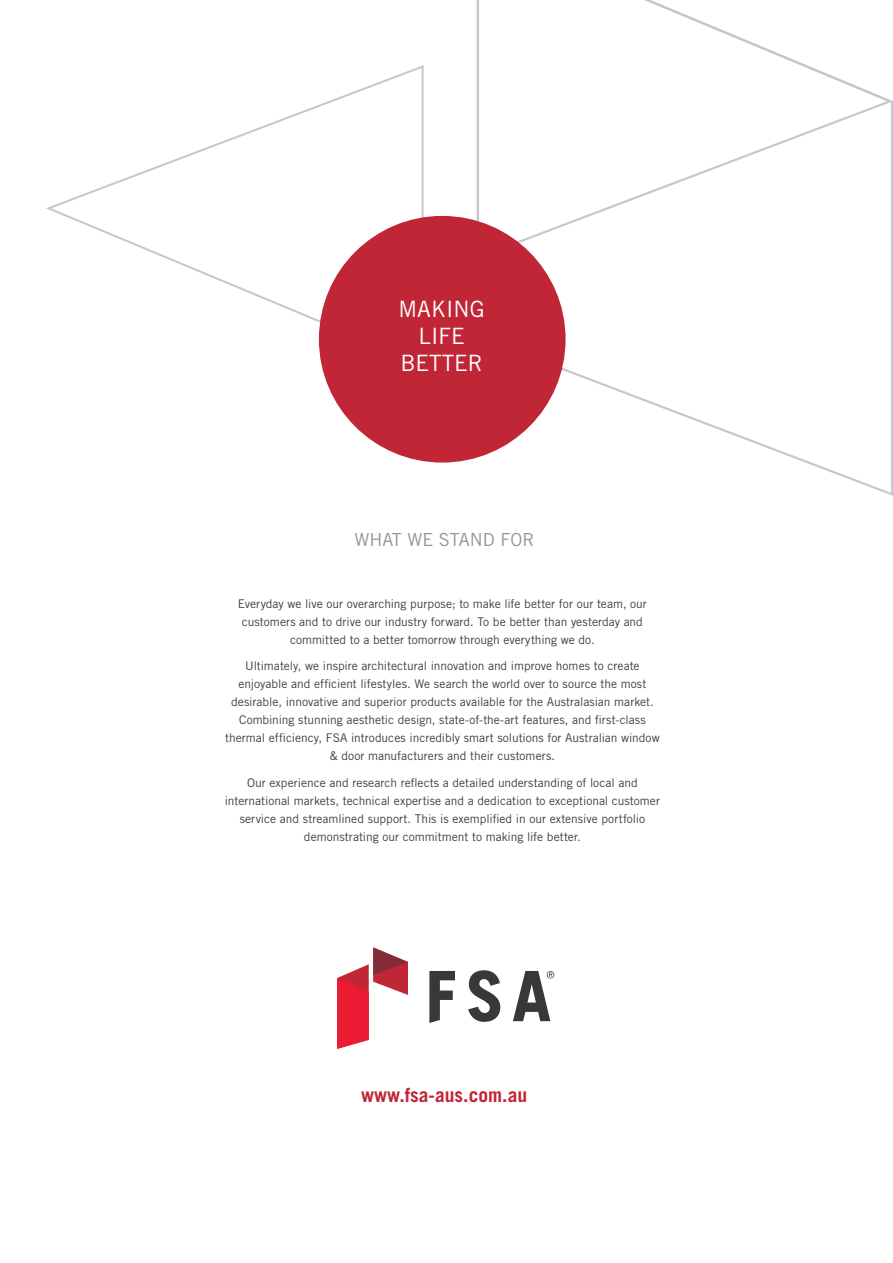
<style>
.page{position:relative;width:893px;height:1263px;background:#fff}
.page>*{position:absolute;margin:0;border:0;box-sizing:border-box;transform-origin:0 0}
.t1{font:22.5px/27px "Trade Gothic LT Std";color:#fff;text-align:center}
.t2{font:700 19.5px "Trade Gothic LT Std";color:#c02636}
.t3{font:18px "Trade Gothic LT Std";color:#939598}
.t4{font:12px/18px "Trade Gothic LT Std";color:#3e3e3f;text-align:center}
</style>
<div class="page">
<svg style="left:537px;top:259px;width:356px;height:237px"></svg>
<svg style="left:477px;top:0;width:416px;height:259px"></svg>
<svg style="left:46px;top:65px;width:378px;height:301px"></svg>
<div style="left:319px;top:216px;width:247px;height:247px;background:#c02636;border-radius:50%"></div>
<svg style="left:337px;top:947px;width:71px;height:102px"></svg>
<svg style="left:468px;top:970px;width:32px;height:52px"></svg>
<svg style="left:429px;top:971px;width:26px;height:52px"></svg>
<svg style="left:513px;top:971px;width:41px;height:50px"></svg>
<h1 class="t1" style="left:399px;top:295px;width:88px">MAKING<br>LIFE<br>BETTER</h1>
<h3 class="t3" style="left:354px;top:529px;width:181px">WHAT WE STAND FOR</h3>
<p class="t4" style="left:238px;top:594px;width:410px">Everyday we live our overarching purpose; to make life better for our team, our customers and to drive our industry forward. To be better than yesterday and committed to a better tomorrow through everything we do.</p>
<p class="t4" style="left:225px;top:657px;width:436px">Ultimately, we inspire architectural innovation and improve homes to create enjoyable and efficient lifestyles. We search the world over to source the most desirable, innovative and superior products available for the Australasian market.<br>Combining stunning aesthetic design, state-of-the-art features, and first-class thermal efficiency, FSA introduces incredibly smart solutions for Australian window &amp; door manufacturers and their customers.</p>
<p class="t4" style="left:225px;top:773px;width:437px">Our experience and research reflects a detailed understanding of local and international markets, technical expertise and a dedication to exceptional customer service and streamlined support. This is exemplified in our extensive portfolio demonstrating our commitment to making life better.</p>
<h2 class="t2" style="left:361px;top:1083px;width:168px">www.fsa-aus.com.au</h2>
</div>
